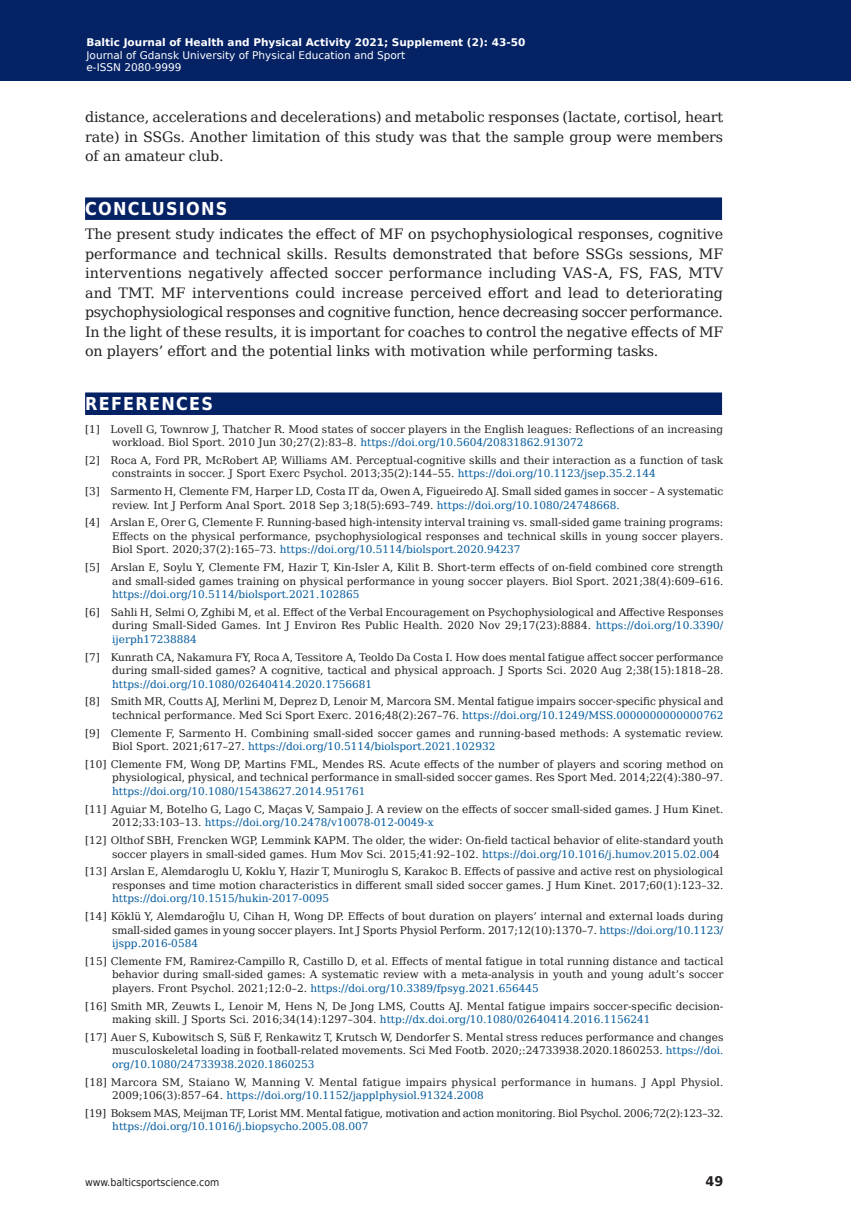
<style>
.page{position:relative;width:851px;height:1212px;background:#fff}
.page>*{position:absolute;margin:0;border:0;box-sizing:border-box;transform-origin:0 0}
.t1{font:700 17.85px "DejaVu Sans Condensed";letter-spacing:.07em;color:#fff}
.t2{font:14.25px/19.5px "DejaVu Serif";letter-spacing:-.01em;color:#231f20;text-align:justify}
.t3{font:700 13.35px "DejaVu Sans";color:#231f20;scale:.96 1}
.t4{font:10.5px/13.5px "DejaVu Serif";color:#231f20}
.t5{font:10.5px "DejaVu Serif";color:#01599c}
.t6{font:10.5px "DejaVu Serif";letter-spacing:-.025em;color:#231f20}
.t7{font:10.5px/12.6px "DejaVu Sans";color:#fff}
.t8{font:700 10.5px "DejaVu Sans";color:#fff}
.t9{font:10.5px "DejaVu Sans Condensed";color:#231f20}
.s1{color:#231f20}
.s2{color:#01599c}
</style>
<div class="page">
<div style="left:0;top:0;width:850px;height:80px;background:#052265"></div>
<div style="left:85px;top:197px;width:637px;height:23px;background:#052265"></div>
<div style="left:85px;top:392px;width:637px;height:23px;background:#052265"></div>
<p class="t8" style="left:86px;top:34px;width:440px">Baltic Journal of Health and Physical Activity 2021; Supplement (2): 43-50</p>
<p class="t7" style="left:86px;top:48px;width:320px">Journal of Gdansk University of Physical Education and Sport e-ISSN 2080-9999</p>
<h2 class="t2" style="left:85px;top:106px;width:639px">distance, accelerations and decelerations) and metabolic responses (lactate, cortisol, heart rate) in SSGs. Another limitation of this study was that the sample group were members of an amateur club.</h2>
<h1 class="t1" style="left:85px;top:194px;width:144px">CONCLUSIONS</h1>
<p class="t2" style="left:85px;top:223px;width:639px">The present study indicates the effect of MF on psychophysiological responses, cognitive performance and technical skills. Results demonstrated that before SSGs sessions, MF interventions negatively affected soccer performance including VAS-A, FS, FAS, MTV and TMT. MF interventions could increase perceived effort and lead to deteriorating psychophysiological responses and cognitive function, hence decreasing soccer performance.<br>In the light of these results, it is important for coaches to control the negative effects of MF on players’ effort and the potential links with motivation while performing tasks.</p>
<h1 class="t1" style="left:85px;top:389px;width:129px">REFERENCES</h1>
<p class="t4" style="left:112px;top:421px;width:612px;text-indent:-27px">[1] Lovell G, Townrow J, Thatcher R. Mood states of soccer players in the English leagues: Reflections of an increasing workload. Biol Sport. 2010</p>
<p class="t5" style="left:258px;top:433px;width:299px"><span class="s1">Jun 30;27(2):83–8.</span> https://doi.org/10. 5604/20831 862.9130</p>
<p class="t5" style="left:570px;top:433px;width:15px">72</p>
<p class="t4" style="left:112px;top:452px;width:612px;text-indent:-27px">[2] Roca A, Ford PR, McRobert AP, Williams AM. Perceptual-cognitive skills and their interaction as a function of task constraints in soccer. J Sport Exerc Psychol. 2013</p>
<p class="t4" style="left:377px;top:466px;width:43px">;35(2):144</p>
<p class="t5" style="left:432px;top:464px;width:112px"><span class="s1">–55.</span> https://doi. org/10.11</p>
<p class="t5" style="left:567px;top:464px;width:72px">23/jsep.35.2.144</p>
<p class="t4" style="left:112px;top:484px;width:612px;text-indent:-27px">[3] Sarmento H, Clemente FM, Harper LD, Costa IT da, Owen A, Figueiredo AJ. Small sided games in soccer – A systematic review. Int J Perform Anal Sport. 201 8 Sep 3;1 8(5):693–749. <span class="s2">https://doi. org/10.10</span></p>
<p class="t5" style="left:546px;top:496px;width:73px">80/24748668.</p>
<p class="t4" style="left:112px;top:515px;width:612px;text-indent:-27px">[4] Arslan E, Orer G, Clemente F. Running-based high-intensity interval training vs. small-sided game training programs:<br>Effects on the physical performance, psychophysiological responses and technical skills in young soccer players.<br>Biol Sport. 2020;37(2):1 65–73. <span class="s2">https://doi.org/10. 5114</span></p>
<p class="t5" style="left:402px;top:540px;width:119px">/biolsport. 20 20. 94237</p>
<p class="t4" style="left:85px;top:560px;width:639px;text-align:right">[5] Arslan E, Soylu Y, Clemente FM, Hazir T, Kin-Isler A, Kilit B. Short-term effects of on-field combined core strength and small-sided games training on physical performance in young soccer players. Biol Sport. 20 21 ;38(4):60 9–61 6.</p>
<p class="t5" style="left:112px;top:585px;width:110px">https://doi. org/10. 5114</p>
<p class="t5" style="left:235px;top:585px;width:81px">/biolsport. 20 21.10</p>
<p class="t5" style="left:332px;top:585px;width:28px">2865</p>
<p class="t4" style="left:112px;top:604px;width:612px;text-indent:-27px">[6] Sahli H, Selmi O, Zghibi M, et al. Effect of the Verbal Encouragement on Psychophysiological and Affective Responses during Small-Sided Games. Int J Environ Res Public Health. 20 20 Nov 29;1 7(23):8884. <span class="s2">https://doi. org/10.33</span></p>
<p class="t5" style="left:706px;top:616px;width:18px">90/</p>
<p class="t5" style="left:112px;top:630px;width:86px">ijerph17238884</p>
<p class="t4" style="left:85px;top:649px;width:639px;text-align:right">[7] Kunrath CA, Nakamura FY, Roca A, Tessitore A, Teoldo Da Costa I. How does mental fatigue affect soccer performance during small-sided games? A cognitive, tactical and physical approach. J Sports Sci. 20 20 Aug 2;38(1 5):1 81 8–28.</p>
<p class="t5" style="left:112px;top:675px;width:86px">https://doi. org/10.10</p>
<p class="t5" style="left:221px;top:675px;width:44px">80/02640414.</p>
<p class="t5" style="left:295px;top:675px;width:76px">2020.1 756681</p>
<p class="t4" style="left:112px;top:694px;width:612px;text-indent:-27px">[8] Smith MR, Coutts AJ, Merlini M, Deprez D, Lenoir M, Marcora SM. Mental fatigue impairs soccer-specific physical and technical performance. Med Sci Sport Exerc. 201 6;48(2):267–76. <span class="s2">https://doi. org/10.1</span></p>
<p class="t5" style="left:565px;top:706px;width:56px">249/MSS.0000000000000</p>
<p class="t5" style="left:703px;top:706px;width:22px">762</p>
<p class="t4" style="left:112px;top:725px;width:610px;text-indent:-27px">[9] Clemente F, Sarmento H. Combining small-sided soccer games and running-based methods: A systematic review.<br>Biol Sport. 2021 ;61 7–27. <span class="s2">https://doi. org/10. 5114</span></p>
<p class="t5" style="left:371px;top:737px;width:81px">/biolsport. 20 21.10</p>
<p class="t5" style="left:468px;top:737px;width:28px">2932</p>
<p class="t4" style="left:85px;top:756px;width:6px">[10]</p>
<p class="t4" style="left:111px;top:756px;width:614px">Clemente FM, Wong DP, Martins FML, Mendes RS. Acute effects of the number of players and scoring method on physiological, physical, and technical performance in small-sided soccer games. Res Sport Med. 2014</p>
<p class="t4" style="left:646px;top:770px;width:77px">;22(4):380–97.</p>
<p class="t5" style="left:112px;top:782px;width:86px">https://doi. org/10.10</p>
<p class="t5" style="left:221px;top:782px;width:87px">80/1 5438627.2014.</p>
<p class="t5" style="left:325px;top:782px;width:39px">951 761</p>
<p class="t4" style="left:112px;top:801px;width:610px;text-indent:-27px">[11] Aguiar M, Botelho G, Lago C, Maças V, Sampaio J. A review on the effects of soccer small-sided games. J Hum Kinet.<br>201 2;33:103</p>
<p class="t4" style="left:179px;top:815px;width:12px">–13.</p>
<p class="t5" style="left:205px;top:813px;width:140px">https://doi. org/10. 2478/v100</p>
<p class="t5" style="left:357px;top:813px;width:48px">78-01 2-004</p>
<p class="t5" style="left:417px;top:813px;width:18px">9-x</p>
<p class="t4" style="left:112px;top:832px;width:612px;text-indent:-27px">[12] Olthof SBH, Frencken WGP, Lemmink KAPM. The older, the wider: On-field tactical behavior of elite-standard youth soccer players in small-sided games. Hum Mov Sci. 201 5;41 :92–10 2. <span class="s2">https://doi. org/10.101</span></p>
<p class="t4" style="left:85px;top:844px;width:639px;line-height:17.7px;text-indent:513px"><span class="s2">6/j.humov. 201 5.02.00</span>4 [13] Arslan E, Alemdaroglu U, Koklu Y, Hazir T, Muniroglu S, Karakoc B. Effects of passive and active rest on physiological</p>
<p class="t4" style="left:112px;top:877px;width:610px">responses and time motion characteristics in different small sided soccer games. J Hum Kinet. 201 7;60 (1 ):1 23–32.</p>
<p class="t5" style="left:112px;top:889px;width:86px">https://doi. org/10.1</p>
<p class="t5" style="left:215px;top:889px;width:116px">51 5/hukin-201 7-0095</p>
<p class="t4" style="left:112px;top:908px;width:612px;text-indent:-27px">[14] Köklü Y, Alemdaroğlu U, Cihan H, Wong DP. Effects of bout duration on players’ internal and external loads during small-sided games in young soccer players. Int J Sports Physiol Perform. 201 7;1 2(10 ):13 70–7. <span class="s2">https://doi. org/10.11</span></p>
<p class="t5" style="left:706px;top:920px;width:18px">23/</p>
<p class="t5" style="left:112px;top:934px;width:86px">ijspp.201 6-0584</p>
<p class="t4" style="left:112px;top:953px;width:612px;text-align:justify;text-indent:-27px">[15] Clemente FM, Ramirez-Campillo R, Castillo D, et al. Effects of mental fatigue in total running distance and tactical behavior during small-sided games: A systematic review with a meta-analysis in youth and young adult’s soccer players. Front Psychol. 20 21 ;1 2:0–2. <span class="s2">https://doi. org/10.33</span></p>
<p class="t5" style="left:420px;top:979px;width:120px">89/fpsyg. 2021. 656445</p>
<p class="t4" style="left:112px;top:998px;width:612px;text-indent:-27px">[16] Smith MR, Zeuwts L, Lenoir M, Hens N, De Jong LMS, Coutts AJ. Mental fatigue impairs soccer-specific decision&shy;making skill. J Sports Sci. 201 6;34(14):1 297–304.</p>
<p class="t5" style="left:380px;top:1010px;width:97px">http://dx. doi. org/10.10</p>
<p class="t5" style="left:500px;top:1010px;width:44px">80/02640414.</p>
<p class="t5" style="left:573px;top:1010px;width:71px">201 6.11 56241</p>
<p class="t4" style="left:112px;top:1029px;width:612px;text-indent:-27px">[17] Auer S, Kubowitsch S, Süß F, Renkawitz T, Krutsch W, Dendorfer S. Mental stress reduces performance and changes musculoskeletal loading in football-related movements. Sci Med Footb. 20 20;:24733 938. 20 20.1 860 253. <span class="s2">https://doi. org/10.10</span></p>
<p class="t5" style="left:164px;top:1055px;width:150px">80/24733938.2020.1 860253</p>
<p class="t4" style="left:112px;top:1074px;width:610px;text-indent:-27px">[18] Marcora SM, Staiano W, Manning V. Mental fatigue impairs physical performance in humans. J Appl Physiol.<br>2009;106(3):857–64. <span class="s2">https://doi.org/10.11</span></p>
<p class="t5" style="left:336px;top:1086px;width:149px">52/japplphysiol. 913 24. 200 8</p>
<p class="t6" style="left:85px;top:1104px;width:637px">[19] Boksem MAS, Meijman TF, Lorist MM. Mental fatigue, motivation and action monitoring. Biol Psychol. 200 6;72(2):1 23–32.</p>
<p class="t5" style="left:112px;top:1117px;width:86px">https://doi. org/10.101</p>
<p class="t5" style="left:228px;top:1117px;width:142px">6/j.biopsycho. 200 5.08.00 7</p>
<p class="t9" style="left:85px;top:1174px;width:136px">www.balticsportscience.com</p>
<p class="t3" style="left:705px;top:1170px;width:20px">49</p>
</div>
